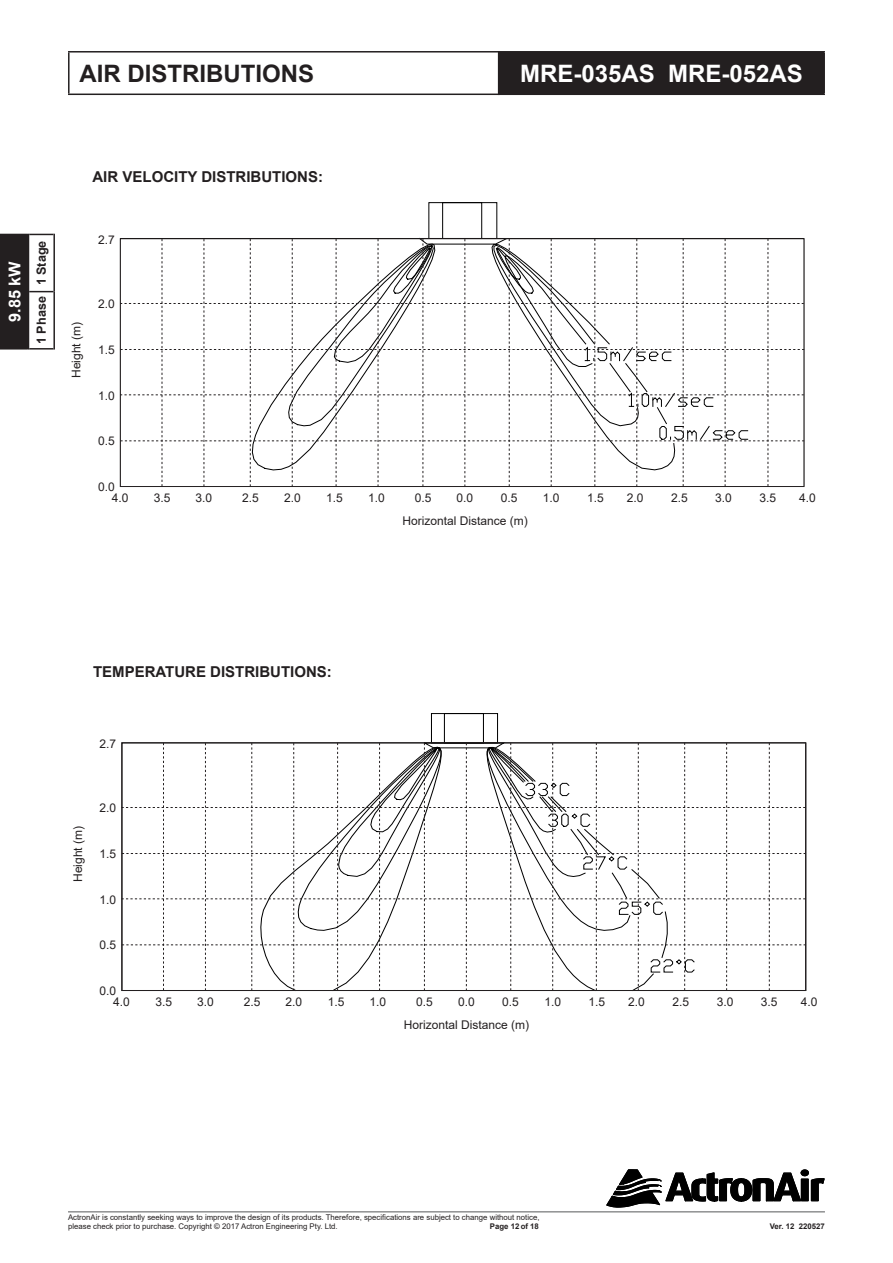
<style>
.page{position:relative;width:893px;height:1263px;background:#fff}
.page>*{position:absolute;margin:0;border:0;box-sizing:border-box;transform-origin:0 0}
.t1{font:700 24px "Arial";color:#fff}
.t2{font:700 24px "Arial";color:#231f20}
.t3{font:700 16.35px "Arial";color:#fff}
.t4{font:700 15px "Arial";color:#231f20}
.t5{font:700 12.6px "Arial";color:#231f20}
.t6{font:12px "Arial";color:#231f20}
.t7{font:7.8px/9.3px "Arial";color:#231f20}
.t8{font:700 7.8px "Arial";color:#231f20}
</style>
<div class="page">
<div style="left:0;top:234px;width:29px;height:115px;background:#231f20"></div>
<hr style="left:0;top:348px;width:28px;height:2px;background:#231f20">
<hr style="left:28px;top:292px;width:1px;height:58px;background:#231f20">
<hr style="left:29px;top:348px;width:24px;height:2px;background:#231f20">
<svg style="left:29px;top:291px;width:24px;height:1px"></svg>
<svg style="left:29px;top:234px;width:24px;height:1px"></svg>
<hr style="left:53px;top:292px;width:2px;height:58px;background:#231f20">
<hr style="left:53px;top:234px;width:2px;height:58px;background:#231f20">
<svg style="left:606px;top:1169px;width:218px;height:38px"></svg>
<hr style="left:68px;top:1211px;width:757px;height:1px;background:#57585a">
<div style="left:499px;top:52px;width:325px;height:42px;background:#231f20"></div>
<hr style="left:498px;top:51px;width:327px;height:2px;background:#231f20">
<hr style="left:823px;top:53px;width:2px;height:41px;background:#231f20">
<hr style="left:498px;top:94px;width:327px;height:1px;background:#231f20">
<hr style="left:68px;top:51px;width:431px;height:2px;background:#231f20">
<hr style="left:68px;top:53px;width:2px;height:41px;background:#231f20">
<hr style="left:498px;top:53px;width:1px;height:41px;background:#231f20">
<hr style="left:68px;top:94px;width:431px;height:1px;background:#231f20">
<div style="left:431px;top:713px;width:66px;height:30px;border:1px solid #000"></div>
<div style="left:444px;top:713px;width:39px;height:30px;border:1px solid #000"></div>
<svg style="left:122px;top:742px;width:684px;height:249px"></svg>
<svg style="left:120px;top:238px;width:684px;height:249px"></svg>
<p class="t2" style="left:79px;top:56px;width:236px">AIR DISTRIBUTIONS</p>
<p class="t1" style="left:520px;top:56px;width:284px">MRE-035AS MRE-052AS</p>
<h2 class="t3" style="left:3px;top:322px;width:62px;rotate:-90deg">9.85 kW</h2>
<p class="t5" style="left:33px;top:344px;width:105px;rotate:-90deg">1 Phase 1 Stage</p>
<p class="t4" style="left:92px;top:166px;width:232px">AIR VELOCITY DISTRIBUTIONS:</p>
<p class="t6" style="left:98px;top:231px;width:18px">2.7</p>
<p class="t6" style="left:68px;top:378px;width:58px;rotate:-90deg">Height (m)</p>
<p class="t6" style="left:98px;top:296px;width:18px">2.0</p>
<p class="t6" style="left:98px;top:342px;width:18px">1.5</p>
<p class="t6" style="left:98px;top:387px;width:18px">1.0</p>
<p class="t6" style="left:98px;top:433px;width:18px">0.5</p>
<p class="t6" style="left:98px;top:478px;width:18px">0.0</p>
<p class="t6" style="left:112px;top:489px;width:18px">4.0</p>
<p class="t6" style="left:154px;top:489px;width:18px">3.5</p>
<p class="t6" style="left:196px;top:489px;width:18px">3.0</p>
<p class="t6" style="left:242px;top:489px;width:18px">2.5</p>
<p class="t6" style="left:284px;top:489px;width:18px">2.0</p>
<p class="t6" style="left:326px;top:489px;width:18px">1.5</p>
<p class="t6" style="left:368px;top:489px;width:18px">1.0</p>
<p class="t6" style="left:415px;top:489px;width:18px">0.5</p>
<p class="t6" style="left:456px;top:489px;width:18px">0.0</p>
<p class="t6" style="left:501px;top:489px;width:18px">0.5</p>
<p class="t6" style="left:543px;top:489px;width:18px">1.0</p>
<p class="t6" style="left:587px;top:489px;width:18px">1.5</p>
<p class="t6" style="left:627px;top:489px;width:18px">2.0</p>
<p class="t6" style="left:671px;top:489px;width:18px">2.5</p>
<p class="t6" style="left:715px;top:489px;width:18px">3.0</p>
<p class="t6" style="left:759px;top:489px;width:18px">3.5</p>
<p class="t6" style="left:799px;top:489px;width:18px">4.0</p>
<p class="t6" style="left:402px;top:513px;width:127px">Horizontal Distance (m)</p>
<p class="t4" style="left:93px;top:661px;width:240px">TEMPERATURE DISTRIBUTIONS:</p>
<p class="t6" style="left:100px;top:735px;width:18px">2.7</p>
<p class="t6" style="left:70px;top:882px;width:58px;rotate:-90deg">Height (m)</p>
<p class="t6" style="left:100px;top:800px;width:18px">2.0</p>
<p class="t6" style="left:100px;top:846px;width:18px">1.5</p>
<p class="t6" style="left:100px;top:891px;width:18px">1.0</p>
<p class="t6" style="left:100px;top:937px;width:18px">0.5</p>
<p class="t6" style="left:100px;top:982px;width:18px">0.0</p>
<p class="t6" style="left:113px;top:993px;width:18px">4.0</p>
<p class="t6" style="left:155px;top:993px;width:18px">3.5</p>
<p class="t6" style="left:197px;top:993px;width:18px">3.0</p>
<p class="t6" style="left:244px;top:993px;width:18px">2.5</p>
<p class="t6" style="left:286px;top:993px;width:18px">2.0</p>
<p class="t6" style="left:328px;top:993px;width:18px">1.5</p>
<p class="t6" style="left:369px;top:993px;width:18px">1.0</p>
<p class="t6" style="left:416px;top:993px;width:18px">0.5</p>
<p class="t6" style="left:458px;top:993px;width:18px">0.0</p>
<p class="t6" style="left:502px;top:993px;width:18px">0.5</p>
<p class="t6" style="left:544px;top:993px;width:18px">1.0</p>
<p class="t6" style="left:589px;top:993px;width:18px">1.5</p>
<p class="t6" style="left:628px;top:993px;width:18px">2.0</p>
<p class="t6" style="left:672px;top:993px;width:18px">2.5</p>
<p class="t6" style="left:717px;top:993px;width:18px">3.0</p>
<p class="t6" style="left:761px;top:993px;width:18px">3.5</p>
<p class="t6" style="left:801px;top:993px;width:18px">4.0</p>
<p class="t6" style="left:404px;top:1017px;width:127px">Horizontal Distance (m)</p>
<p class="t7" style="left:68px;top:1212px;width:473px">ActronAir is constantly seeking ways to improve the design of its products. Therefore, specifications are subject to change without notice, please check prior to purchase. Copyright © 2017 Actron Engineering Pty. Ltd.</p>
<p class="t8" style="left:490px;top:1221px;width:50px">Page 12 of 18</p>
<p class="t8" style="left:770px;top:1221px;width:57px">Ver. 12 220527</p>
</div>
